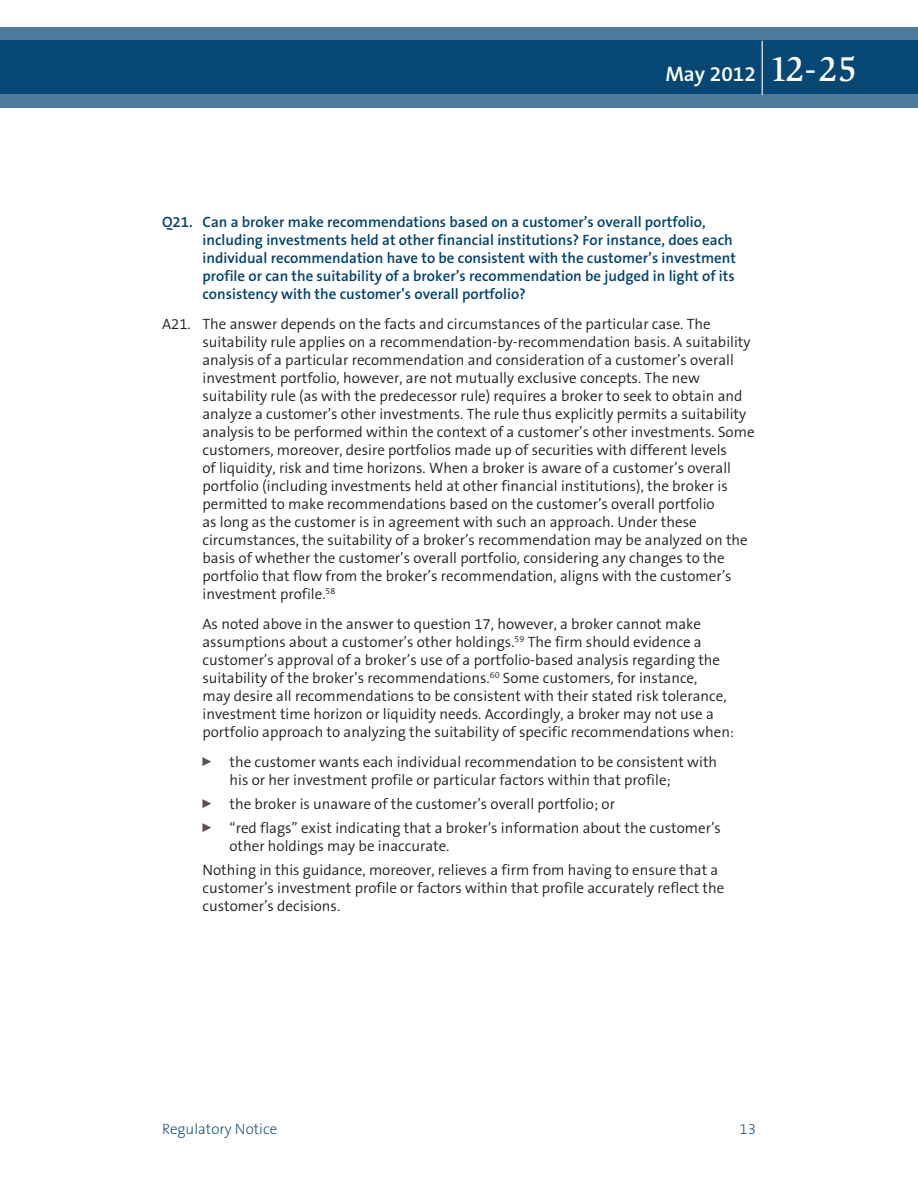
<style>
.page{position:relative;width:918px;height:1188px;background:#fff}
.page>*{position:absolute;margin:0;border:0;box-sizing:border-box;transform-origin:0 0}
.t1{font:600 21px "The Sans B6";color:#fff}
.t2{font:300 15px/18px "The Sans B4";color:#231f20}
.t3{font:600 15px/18px "The Sans B6";color:#004270}
.t4{font:200 15px "The Sans B2";color:#004270}
.s1{font-family:"Slimbach LT";font-weight:500;font-size:36px}
</style>
<div class="page">
<svg style="left:0;top:27px;width:918px;height:81px;background:#1e5881"></svg>
<hr style="left:762px;top:41px;width:1px;height:54px;background:#fff">
<h1 class="t1" style="left:665px;top:62px;width:193px">May 2012 <span class="s1">12-25</span></h1>
<p class="t3" style="left:202px;top:213px;width:535px;text-indent:-40px">Q21. Can a broker make recommendations based on a customer’s overall portfolio, including investments held at other financial institutions? For instance, does each individual recommendation have to be consistent with the customer’s investment profile or can the suitability of a broker’s recommendation be judged in light of its consistency with the customer’s overall portfolio?</p>
<p class="t2" style="left:202px;top:315px;width:554px;text-indent:-40px">A21. The answer depends on the facts and circumstances of the particular case. The suitability rule applies on a recommendation-by-recommendation basis. A suitability analysis of a particular recommendation and consideration of a customer’s overall investment portfolio, however, are not mutually exclusive concepts. The new suitability rule (as with the predecessor rule) requires a broker to seek to obtain and analyze a customer’s other investments. The rule thus explicitly permits a suitability analysis to be performed within the context of a customer’s other investments. Some customers, moreover, desire portfolios made up of securities with different levels<br>of liquidity, risk and time horizons. When a broker is aware of a customer’s overall portfolio (including investments held at other financial institutions), the broker is permitted to make recommendations based on the customer’s overall portfolio<br>as long as the customer is in agreement with such an approach. Under these circumstances, the suitability of a broker’s recommendation may be analyzed on the basis of whether the customer’s overall portfolio, considering any changes to the portfolio that flow from the broker’s recommendation, aligns with the customer’s investment profile.<sup>58</sup></p>
<p class="t2" style="left:202px;top:615px;width:533px">As noted above in the answer to question 17, however, a broker cannot make assumptions about a customer’s other holdings.<sup>59</sup> The firm should evidence a customer’s approval of a broker’s use of a portfolio-based analysis regarding the suitability of the broker’s recommendations.<sup>60</sup> Some customers, for instance,<br>may desire all recommendations to be consistent with their stated risk tolerance, investment time horizon or liquidity needs. Accordingly, a broker may not use a portfolio approach to analyzing the suitability of specific recommendations when:</p>
<p class="t2" style="left:230px;top:753px;width:489px;text-indent:-27px"><sup>0</sup> the customer wants each individual recommendation to be consistent with his or her investment profile or particular factors within that profile;</p>
<p class="t2" style="left:202px;top:792px;width:520px;line-height:24px"><sup>0</sup> the broker is unaware of the customer’s overall portfolio; or<br><sup>0</sup> “red flags” exist indicating that a broker’s information about the customer’s</p>
<p class="t2" style="left:202px;top:834px;width:517px;line-height:24px;text-indent:27px">other holdings may be inaccurate.<br>Nothing in this guidance, moreover, relieves a firm from having to ensure that a</p>
<p class="t2" style="left:202px;top:879px;width:523px">customer’s investment profile or factors within that profile accurately reflect the customer’s decisions.</p>
<p class="t4" style="left:162px;top:1121px;width:117px">Regulatory Notice</p>
<p class="t4" style="left:740px;top:1121px;width:18px">13</p>
</div>
